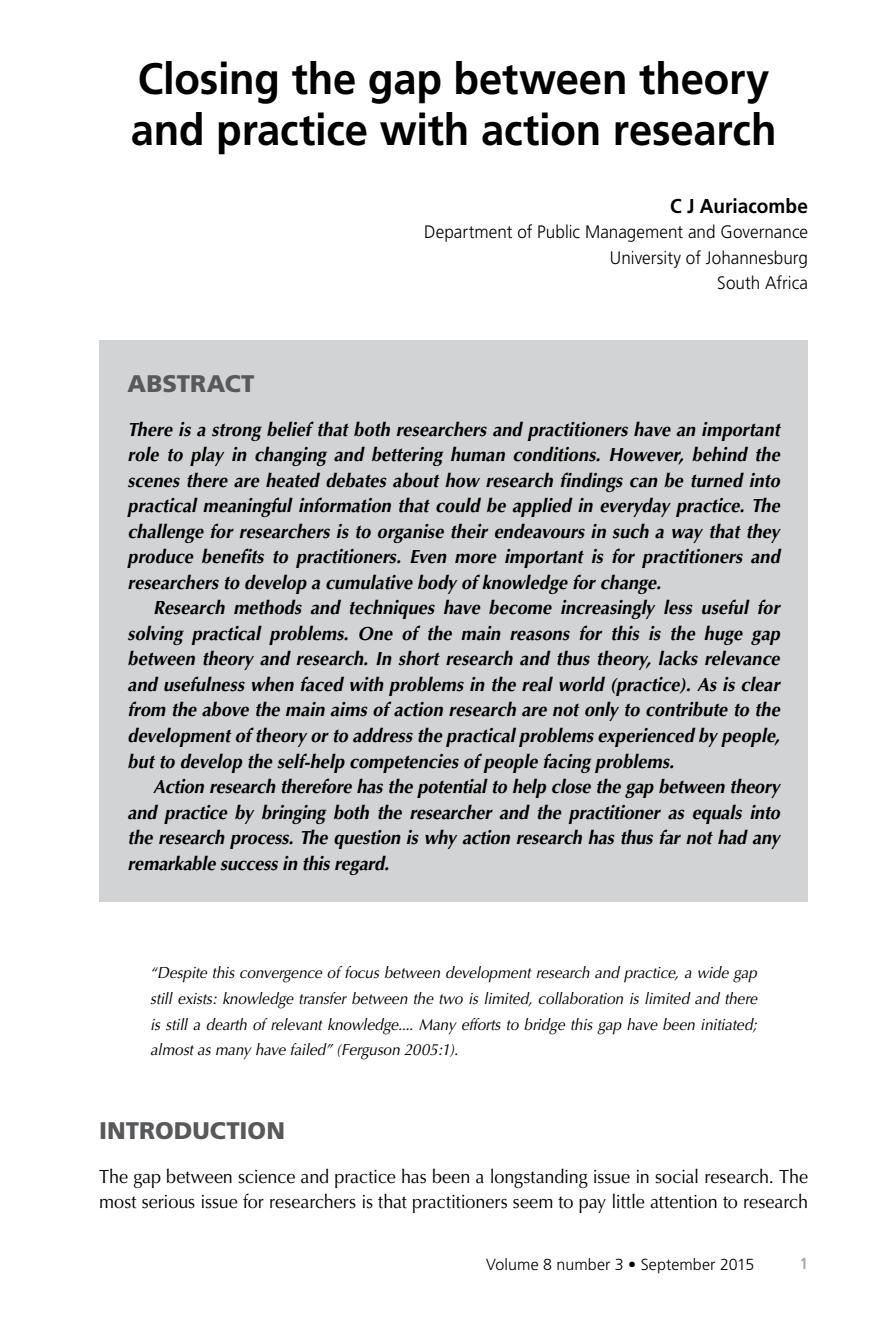
<style>
.page{position:relative;width:879px;height:1333px;background:#fff}
.page>*{position:absolute;margin:0;border:0;box-sizing:border-box;transform-origin:0 0}
.t1{font:700 44px/51px "Frutiger";letter-spacing:-.005em;color:#000;scale:.95 1}
.t2{font:900 24px "Frutiger";color:#58595b}
.t3{font:700 20px "Frutiger";color:#000;scale:.95 1}
.t4{font:italic 700 19px/25.6px "Optima";color:#000;text-align:justify;scale:.95 1}
.t5{font:19px/25.6px "Optima";letter-spacing:-.005em;color:#000;scale:.95 1}
.t6{font:300 18px/25.6px "Frutiger";letter-spacing:.005em;color:#000;text-align:right;scale:.95 1}
.t7{font:italic 16px/25.6px "Optima";letter-spacing:-.005em;color:#000;text-align:justify;scale:.95 1}
.t8{font:300 16px "Frutiger";letter-spacing:.005em;color:#000}
.t9{font:700 condensed 16px "Frutiger";color:#a7a9ac}
</style>
<div class="page">
<div style="left:99px;top:340px;width:709px;height:561px;background:#d1d3d4"></div>
<h1 class="t1" style="left:131px;top:53px;width:681px">Closing the gap between theory and practice with action research</h1>
<p class="t3" style="left:670px;top:194px;width:147px">C J Auriacombe</p>
<p class="t6" style="left:424px;top:219px;width:406px">Department of Public Management and Governance<br>University of Johannesburg<br>South Africa</p>
<p class="t2" style="left:128px;top:368px;width:128px">ABSTRACT</p>
<p class="t4" style="left:128px;top:416px;width:688px">There is a strong belief that both researchers and practitioners have an important role to play in changing and bettering human conditions. However, behind the scenes there are heated debates about how research findings can be turned into practical meaningful information that could be applied in everyday practice. The challenge for researchers is to organise their endeavours in such a way that they produce benefits to practitioners. Even more important is for practitioners and researchers to develop a cumulative body of knowledge for change.</p>
<p class="t4" style="left:128px;top:595px;width:688px;text-indent:26px">Research methods and techniques have become increasingly less useful for solving practical problems. One of the main reasons for this is the huge gap between theory and research. In short research and thus theory, lacks relevance and usefulness when faced with problems in the real world (practice). As is clear from the above the main aims of action research are not only to contribute to the development of theory or to address the practical problems experienced by people, but to develop the self-help competencies of people facing problems.</p>
<p class="t4" style="left:128px;top:774px;width:688px;text-indent:26px">Action research therefore has the potential to help close the gap between theory and practice by bringing both the researcher and the practitioner as equals into the research process. The question is why action research has thus far not had any remarkable success in this regard.</p>
<p class="t7" style="left:150px;top:960px;width:640px">“Despite this convergence of focus between development research and practice, a wide gap still exists: knowledge transfer between the two is limited, collaboration is limited and there is still a dearth of relevant knowledge.... Many efforts to bridge this gap have been initiated; almost as many have failed” (Ferguson 2005:1).</p>
<p class="t2" style="left:99px;top:1115px;width:187px">INTRODUCTION</p>
<p class="t5" style="left:99px;top:1163px;width:747px">The gap between science and practice has been a longstanding issue in social research. The most serious issue for researchers is that practitioners seem to pay little attention to research</p>
<p class="t8" style="left:486px;top:1255px;width:269px">Volume 8 number 3 • September 2015</p>
<p class="t9" style="left:800px;top:1254px;width:10px">1</p>
</div>
